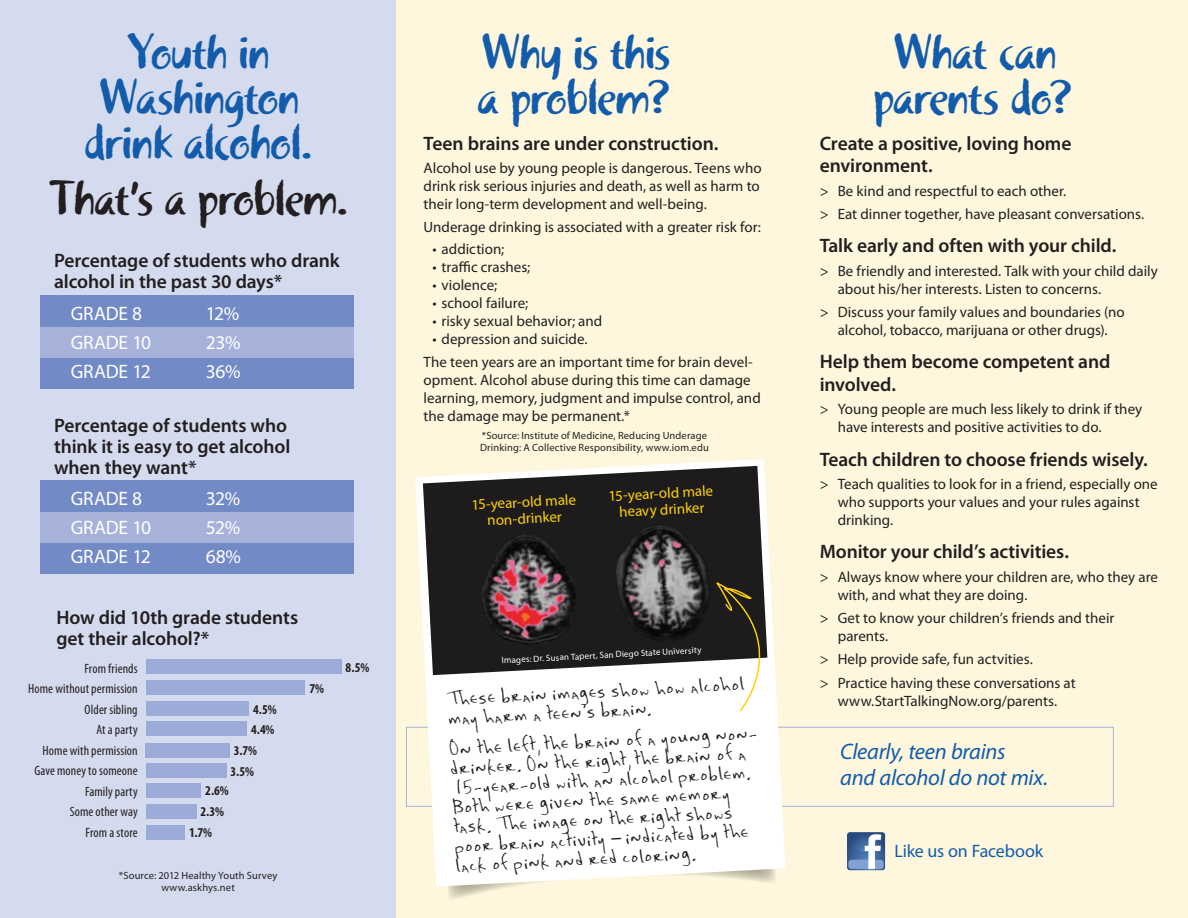
<style>
.page{position:relative;width:1188px;height:918px;background:#fff}
.page>*{position:absolute;margin:0;border:0;box-sizing:border-box;transform-origin:0 0}
.t1{font:49.5px/45px "Khaki Std 1";letter-spacing:-.04em;color:#135cab;text-align:center}
.t2{font:49.5px "Khaki Std 1";letter-spacing:-.045em;color:#231f20}
.t3{font:italic 22.5px/25.5px "Myriad Pro";letter-spacing:-.01em;color:#135cab}
.t4{font:600 19.5px/21px "Myriad Pro";letter-spacing:-.005em;color:#231f20}
.t5{font:19.5px/19.5px "Kaela";color:#231f20}
.t6{font:19.5px "Myriad Pro";letter-spacing:-.005em;color:#fff}
.t7{font:18px "Myriad Pro";letter-spacing:-.01em;color:#135cab}
.t8{font:15px/18px "Myriad Pro";color:#231f20}
.t9{font:15px/16.5px "Myriad Pro";color:#fed105;text-align:center}
.t10{font:condensed 13.5px/20.5px "Myriad Pro";letter-spacing:.01em;color:#231f20;text-align:right}
.t11{font:700 condensed 13.5px "Myriad Pro";color:#231f20}
.t12{font:10.5px/12px "Myriad Pro";letter-spacing:.01em;color:#231f20;text-align:center}
.t13{font:9px "Myriad Pro";color:#fff}
.s1{font-family:"Helvetica LT Std";font-stretch:condensed}
</style>
<div class="page">
<div style="left:383px;top:0;width:805px;height:918px;background:#fef7dd"></div>
<div style="left:406px;top:727px;width:708px;height:80px;border:1px solid #a6b2da"></div>
<div style="left:0;top:0;width:395px;height:918px;background:#d5dbee"></div>
<div style="left:146px;top:660px;width:195px;height:14px;background:#9baad6"></div>
<div style="left:146px;top:681px;width:159px;height:14px;background:#9baad6"></div>
<div style="left:146px;top:701px;width:102px;height:15px;background:#9baad6"></div>
<div style="left:146px;top:722px;width:100px;height:14px;background:#9baad6"></div>
<div style="left:146px;top:743px;width:84px;height:14px;background:#9baad6"></div>
<div style="left:146px;top:764px;width:80px;height:14px;background:#9baad6"></div>
<div style="left:146px;top:784px;width:54px;height:14px;background:#9baad6"></div>
<div style="left:146px;top:805px;width:51px;height:14px;background:#9baad6"></div>
<div style="left:146px;top:825px;width:39px;height:14px;background:#9baad6"></div>
<div style="left:40px;top:295px;width:314px;height:94px;background:#728ac5"></div>
<div style="left:40px;top:328px;width:314px;height:30px;background:#a6b2da"></div>
<div style="left:40px;top:480px;width:314px;height:94px;background:#728ac5"></div>
<div style="left:40px;top:512px;width:314px;height:31px;background:#a6b2da"></div>
<svg style="left:448px;top:887px;width:58px;height:12px"></svg>
<svg style="left:415px;top:459px;width:370px;height:428px;background:#fefdf9"></svg>
<img style="left:423px;top:466px;width:344px;height:209px">
<svg style="left:715px;top:583px;width:70px;height:129px"></svg>
<img style="left:847px;top:832px;width:39px;height:39px">
<h1 class="t1" style="left:83px;top:30px;width:231px">Youth in<br>Washington drink alcohol.</h1>
<h1 class="t2" style="left:48px;top:168px;width:302px">That’s a problem.</h1>
<h3 class="t4" style="left:54px;top:250px;width:287px">Percentage of students who drank alcohol in the past 30 days*</h3>
<h3 class="t6" style="left:71px;top:302px;width:73px">GRADE 8</h3>
<h3 class="t6" style="left:206px;top:302px;width:35px">12%</h3>
<h3 class="t6" style="left:71px;top:331px;width:82px">GRADE 10</h3>
<h3 class="t6" style="left:206px;top:331px;width:36px">23%</h3>
<h3 class="t6" style="left:71px;top:359px;width:81px">GRADE 12</h3>
<h3 class="t6" style="left:206px;top:359px;width:36px">36%</h3>
<h3 class="t4" style="left:54px;top:415px;width:238px">Percentage of students who think it is easy to get alcohol when they want*</h3>
<h3 class="t6" style="left:71px;top:487px;width:73px">GRADE 8</h3>
<h3 class="t6" style="left:206px;top:487px;width:36px">32%</h3>
<h3 class="t6" style="left:71px;top:515px;width:82px">GRADE 10</h3>
<h3 class="t6" style="left:206px;top:515px;width:36px">52%</h3>
<h3 class="t6" style="left:71px;top:544px;width:81px">GRADE 12</h3>
<h3 class="t6" style="left:206px;top:544px;width:37px">68%</h3>
<h3 class="t4" style="left:56px;top:606px;width:243px">How did 10th grade students get their alcohol?*</h3>
<p class="t10" style="left:28px;top:658px;width:111px">From friends<br>Home without permission<br>Older sibling<br>At a party<br>Home with permission<br>Gave money to someone<br>Family party<br>Some other way<br>From a store</p>
<p class="t11" style="left:253px;top:701px;width:25px">4.5%</p>
<p class="t11" style="left:251px;top:721px;width:25px">4.4%</p>
<p class="t11" style="left:234px;top:742px;width:25px">3.7%</p>
<p class="t11" style="left:231px;top:763px;width:25px">3.5%</p>
<p class="t11" style="left:205px;top:782px;width:25px">2.6%</p>
<p class="t11" style="left:200px;top:803px;width:25px">2.3%</p>
<p class="t11" style="left:189px;top:824px;width:25px">1.7%</p>
<p class="t11" style="left:309px;top:680px;width:16px">7%</p>
<p class="t12" style="left:119px;top:870px;width:160px">*Source: 2012 Healthy Youth Survey www.askhys.net</p>
<p class="t11" style="left:346px;top:659px;width:25px">8.5%</p>
<h1 class="t1" style="left:477px;top:30px;width:199px;text-align:left">Why is this a problem?</h1>
<h1 class="t1" style="left:873px;top:30px;width:204px">What can parents do?</h1>
<h3 class="t4" style="left:424px;top:132px;width:296px">Teen brains are under construction.</h3>
<p class="t8" style="left:424px;top:159px;width:340px">Alcohol use by young people is dangerous. Teens who drink risk serious injuries and death, as well as harm to their long-term development and well-being.</p>
<p class="t8" style="left:424px;top:218px;width:339px">Underage drinking is associated with a greater risk for:</p>
<p class="t8" style="left:433px;top:239px;width:73px">• addiction;</p>
<p class="t8" style="left:433px;top:257px;width:99px">• traffic crashes;</p>
<p class="t8" style="left:433px;top:275px;width:66px">• violence;</p>
<p class="t8" style="left:433px;top:293px;width:97px">• school failure;</p>
<p class="t8" style="left:433px;top:311px;width:171px">• risky sexual behavior; and</p>
<p class="t8" style="left:424px;top:327px;width:331px;line-height:23.4px;text-indent:9px">• depression and suicide.<br>The teen years are an important time for brain devel-</p>
<p class="t8" style="left:424px;top:371px;width:339px">opment. Alcohol abuse during this time can damage learning, memory, judgment and impulse control, and the damage may be permanent.*</p>
<p class="t12" style="left:480px;top:429px;width:230px;text-align:left">*Source: Institute of Medicine, Reducing Underage<br>Drinking: A Collective Responsibility, www.iom.edu</p>
<p class="t9" style="left:471px;top:496px;width:106px;rotate:-3deg">15-year-old male non-drinker</p>
<p class="t9" style="left:608px;top:487px;width:106px;rotate:-3deg">15-year-old male heavy drinker</p>
<p class="t13" style="left:501px;top:655px;width:202px;rotate:-3deg">Images: Dr. Susan Tapert, San Diego State University</p>
<h3 class="t5" style="left:447px;top:692px;width:299px;rotate:-3deg">These brain images show how alcohol</h3>
<h3 class="t5" style="left:448px;top:706px;width:309px;line-height:30.3px;rotate:-3deg">may harm a teen’s brain.<br>On the left, the brain of a young non-</h3>
<h3 class="t5" style="left:451px;top:761px;width:301px;rotate:-3deg">drinker. On the right, the brain of a 15-year-old with an alcohol problem.<br>Both were given the same memory task. The image on the right shows poor brain activity <span class="s1">–</span> indicated by the lack of pink and red coloring.</h3>
<h3 class="t4" style="left:820px;top:131px;width:253px;line-height:22.5px">Create a positive, loving home environment.</h3>
<p class="t8" style="left:820px;top:179px;width:326px;line-height:23.4px">&gt; Be kind and respectful to each other.<br>&gt; Eat dinner together, have pleasant conversations.</p>
<h3 class="t4" style="left:820px;top:235px;width:298px">Talk early and often with your child.</h3>
<p class="t8" style="left:838px;top:261px;width:322px;text-indent:-18px">&gt; Be friendly and interested. Talk with your child daily about his/her interests. Listen to concerns.</p>
<p class="t8" style="left:820px;top:303px;width:306px;text-align:center">&gt; Discuss your family values and boundaries (no alcohol, tobacco, marijuana or other drugs).</p>
<h3 class="t4" style="left:820px;top:350px;width:292px;line-height:22.5px">Help them become competent and involved.</h3>
<p class="t8" style="left:838px;top:400px;width:306px;text-indent:-18px">&gt; Young people are much less likely to drink if they have interests and positive activities to do.</p>
<h3 class="t4" style="left:820px;top:448px;width:330px">Teach children to choose friends wisely.</h3>
<p class="t8" style="left:838px;top:475px;width:322px;text-indent:-18px">&gt; Teach qualities to look for in a friend, especially one who supports your values and your rules against drinking.</p>
<h3 class="t4" style="left:820px;top:541px;width:251px">Monitor your child’s activities.</h3>
<p class="t8" style="left:838px;top:567px;width:322px;text-indent:-18px">&gt; Always know where your children are, who they are with, and what they are doing.</p>
<p class="t8" style="left:838px;top:609px;width:278px;text-indent:-18px">&gt; Get to know your children’s friends and their parents.</p>
<p class="t8" style="left:820px;top:647px;width:257px;line-height:23.4px">&gt; Help provide safe, fun actvities.<br>&gt; Practice having these conversations at</p>
<p class="t8" style="left:838px;top:692px;width:221px">www.StartTalkingNow.org/parents.</p>
<h2 class="t3" style="left:840px;top:739px;width:210px">Clearly, teen brains<br>and alcohol do not mix.</h2>
<p class="t7" style="left:894px;top:840px;width:150px">Like us on Facebook</p>
</div>
